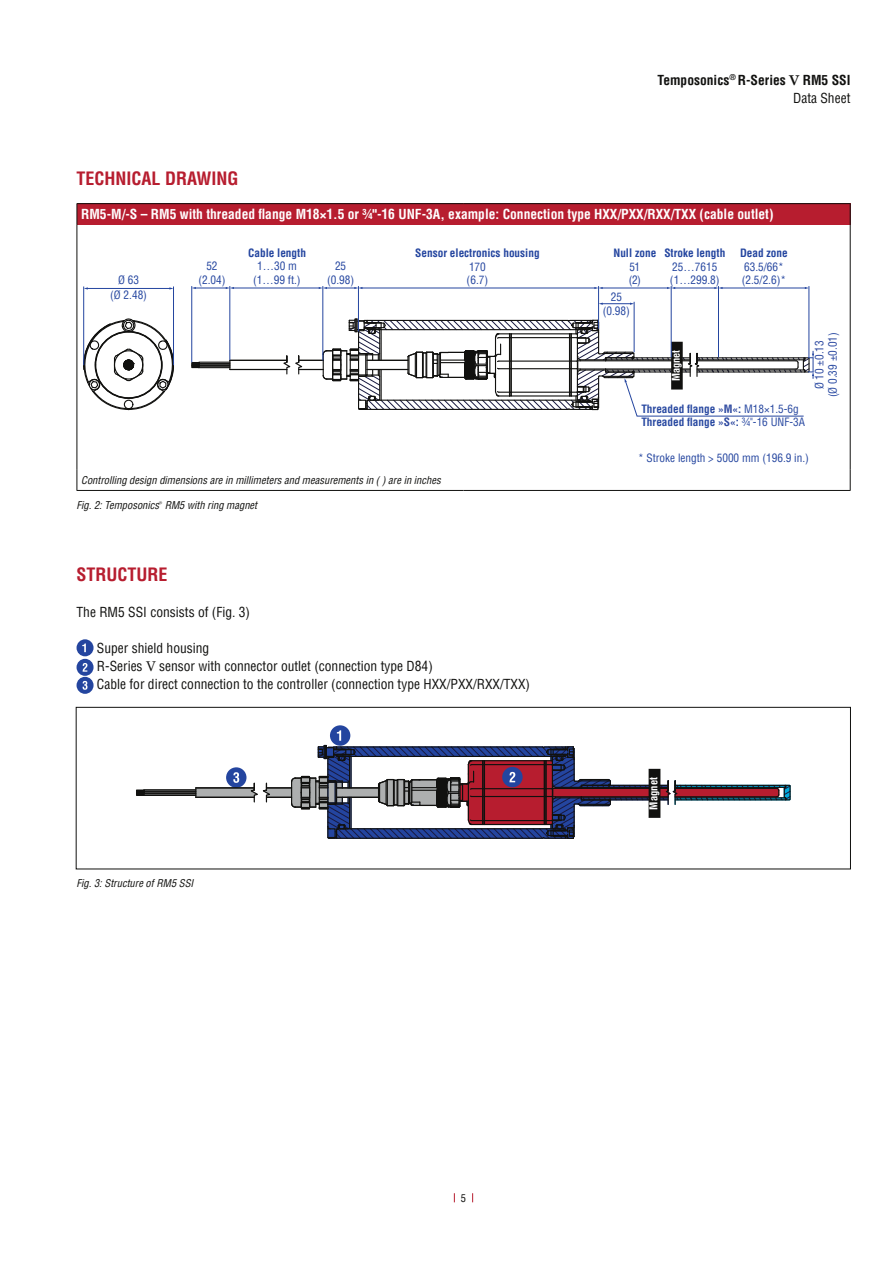
<style>
.page{position:relative;width:893px;height:1263px;background:#fff}
.page>*{position:absolute;margin:0;border:0;box-sizing:border-box;transform-origin:0 0}
.t1{font:700 condensed 18px "Helvetica LT Pro";color:#b71d2f}
.t2{font:condensed 13.5px/18px "Helvetica LT Pro";color:#11110f}
.t3{font:700 condensed 13.5px "Helvetica LT Pro";color:#fff}
.t4{font:700 condensed 13.5px/18px "Helvetica LT Pro";color:#11110f;text-align:right}
.t5{font:condensed 11.25px/13.8px "Helvetica LT Pro";color:#24459f;text-align:center}
.t6{font:700 condensed 11.25px "Helvetica LT Pro";color:#24459f}
.t7{font:700 condensed 11.25px/13.5px "Helvetica LT Std";color:#2949a1}
.t8{font:condensed 11.25px/13.5px "Helvetica LT Pro";color:#2a479f;text-align:center}
.t9{font:700 condensed 10.65px "Helvetica LT Pro";color:#fff}
.t10{font:italic condensed 10.5px "Helvetica LT Pro";color:#11110f}
.t11{font:condensed 10.5px "Helvetica LT Pro";color:#11110f}
.t12{font:700 condensed 10.35px "Helvetica LT Pro";color:#fff}
.s1{font-family:"Century Schoolbook";font-stretch:normal}
.s2{font-weight:400}
.s3{color:#2e49a0}
.s4{color:#2949a1}
</style>
<div class="page">
<div style="left:77px;top:204px;width:773px;height:21px;background:#b71d2f"></div>
<hr style="left:77px;top:203px;width:387px;height:1px;background:#11110f">
<svg style="left:77px;top:204px;width:1px;height:21px"></svg>
<hr style="left:464px;top:203px;width:386px;height:1px;background:#11110f">
<svg style="left:850px;top:204px;width:1px;height:21px"></svg>
<hr style="left:77px;top:225px;width:1px;height:244px;background:#11110f">
<hr style="left:850px;top:225px;width:1px;height:244px;background:#11110f">
<svg style="left:77px;top:469px;width:1px;height:21px"></svg>
<svg style="left:850px;top:469px;width:1px;height:21px"></svg>
<hr style="left:77px;top:490px;width:387px;height:1px;background:#11110f">
<hr style="left:464px;top:490px;width:386px;height:1px;background:#11110f">
<svg style="left:83px;top:318px;width:91px;height:92px"></svg>
<hr style="left:199px;top:366px;width:31px;height:1px;background:#11110f">
<hr style="left:199px;top:367px;width:31px;height:1px;background:#11110f">
<div style="left:198px;top:364px;width:32px;height:2px;border:1px solid #11110f"></div>
<div style="left:198px;top:362px;width:32px;height:2px;border:1px solid #11110f"></div>
<hr style="left:230px;top:369px;width:57px;height:1px;background:#11110f">
<hr style="left:230px;top:360px;width:57px;height:1px;background:#11110f">
<svg style="left:191px;top:362px;width:9px;height:7px"></svg>
<hr style="left:323px;top:286px;width:1px;height:74px;background:#24459f">
<hr style="left:358px;top:286px;width:1px;height:45px;background:#24459f">
<hr style="left:598px;top:286px;width:1px;height:43px;background:#24459f">
<hr style="left:671px;top:286px;width:1px;height:71px;background:#24459f">
<hr style="left:718px;top:286px;width:1px;height:71px;background:#24459f">
<hr style="left:809px;top:286px;width:1px;height:72px;background:#24459f">
<hr style="left:230px;top:286px;width:1px;height:74px;background:#24459f">
<hr style="left:191px;top:286px;width:1px;height:76px;background:#24459f">
<hr style="left:83px;top:286px;width:1px;height:79px;background:#24459f">
<hr style="left:173px;top:286px;width:1px;height:79px;background:#24459f">
<hr style="left:195px;top:288px;width:31px;height:1px;background:#24459f">
<hr style="left:233px;top:288px;width:86px;height:1px;background:#24459f">
<svg style="left:226px;top:287px;width:8px;height:2px"></svg>
<hr style="left:362px;top:288px;width:233px;height:1px;background:#24459f">
<svg style="left:319px;top:287px;width:43px;height:2px"></svg>
<hr style="left:602px;top:288px;width:66px;height:1px;background:#24459f">
<svg style="left:594px;top:287px;width:9px;height:2px"></svg>
<hr style="left:674px;top:288px;width:41px;height:1px;background:#24459f">
<svg style="left:667px;top:287px;width:8px;height:2px"></svg>
<hr style="left:722px;top:288px;width:84px;height:1px;background:#24459f">
<svg style="left:714px;top:287px;width:8px;height:2px"></svg>
<hr style="left:87px;top:288px;width:83px;height:1px;background:#24459f">
<hr style="left:634px;top:302px;width:1px;height:50px;background:#24459f">
<svg style="left:281px;top:303px;width:533px;height:114px"></svg>
<div style="left:77px;top:639px;width:17px;height:17px;background:#24459f;border-radius:50%"></div>
<svg style="left:82px;top:643px;width:4px;height:9px"></svg>
<div style="left:77px;top:659px;width:17px;height:17px;background:#24459f;border-radius:50%"></div>
<svg style="left:83px;top:663px;width:4px;height:9px"></svg>
<svg style="left:77px;top:677px;width:17px;height:17px"></svg>
<svg style="left:83px;top:681px;width:4px;height:9px"></svg>
<div style="left:76px;top:707px;width:775px;height:162px;border:1px solid #11110f"></div>
<div style="left:330px;top:725px;width:20px;height:21px;background:#24459f;border-radius:50%"></div>
<svg style="left:136px;top:730px;width:655px;height:109px"></svg>
<h1 class="t1" style="left:77px;top:167px;width:163px">TECHNICAL DRAWING</h1>
<p class="t4" style="left:658px;top:71px;width:194px">Temposonics<sup>®</sup> R-Series <span class="s1">V</span> RM5 SSI<br><span class="s2">Data Sheet</span></p>
<p class="t3" style="left:81px;top:205px;width:694px">RM5-M/-S – RM5 with threaded flange M18×1.5 or ¾"-16 UNF-3A, example: Connection type HXX/PXX/RXX/TXX (cable outlet)</p>
<p class="t5" style="left:110px;top:272px;width:38px;line-height:15.3px">Ø 63<br>(Ø 2.48)</p>
<p class="t5" style="left:198px;top:259px;width:29px">52 (2.04)</p>
<p class="t6" style="left:248px;top:245px;width:59px">Cable length</p>
<p class="t5" style="left:253px;top:259px;width:49px">1…30 m (1…99 ft.)</p>
<p class="t5" style="left:327px;top:259px;width:29px">25 (0.98)</p>
<p class="t6" style="left:415px;top:245px;width:126px">Sensor electronics housing</p>
<p class="t5" style="left:467px;top:259px;width:23px;text-align:left">170 (6.7)</p>
<p class="t10" style="left:81px;top:473px;width:361px">Controlling design dimensions are in millimeters and measurements in ( ) are in inches</p>
<p class="t10" style="left:77px;top:499px;width:182px">Fig. 2: Temposonics<sup>®</sup> RM5 with ring magnet</p>
<h1 class="t1" style="left:77px;top:563px;width:93px">STRUCTURE</h1>
<p class="t2" style="left:77px;top:603px;width:175px">The RM5 SSI consists of (Fig. 3)</p>
<p class="t2" style="left:97px;top:639px;width:435px">Super shield housing<br>R-Series <span class="s1">V</span> sensor with connector outlet (connection type D84)<br>Cable for direct connection to the controller (connection type HXX/PXX/RXX/TXX)</p>
<p class="t10" style="left:77px;top:877px;width:118px">Fig. 3: Structure of RM5 SSI</p>
<p class="t6" style="left:613px;top:245px;width:44px">Null zone</p>
<p class="t5" style="left:629px;top:260px;width:13px;text-align:left">51 (2)</p>
<p class="t5" style="left:603px;top:290px;width:29px">25 (0.98)</p>
<p class="t6" style="left:664px;top:245px;width:62px">Stroke length</p>
<p class="t5" style="left:670px;top:260px;width:51px;text-align:left">25…7615 (1…299.8)</p>
<p class="t12" style="left:669px;top:381px;width:33px;rotate:-90deg">Magnet</p>
<p class="t6" style="left:740px;top:245px;width:49px">Dead zone</p>
<p class="t5" style="left:742px;top:259px;width:46px;text-align:left">63.5/66* (2.5/2.6)*</p>
<p class="t7" style="left:641px;top:402px;width:165px">Threaded flange <span class="s3">»M«</span>: <span class="s2">M18×1.5-6g<br></span>Threaded flange <span class="s3">»S«</span>: <span class="s2">¾"-16 UNF-3A</span></p>
<p class="t8" style="left:812px;top:397px;width:66px;rotate:-90deg"><span class="s4">Ø</span> 10 ±0.13<br><span class="s4">(Ø 0.39</span> ±0.01<span class="s4">)</span></p>
<p class="t5" style="left:638px;top:451px;width:172px">* Stroke length &gt; 5000 mm (196.9 in.)</p>
<p class="t9" style="left:647px;top:809px;width:34px;rotate:-90deg">Magnet</p>
<p class="t11" style="left:461px;top:1191px;width:7px">5</p>
</div>
